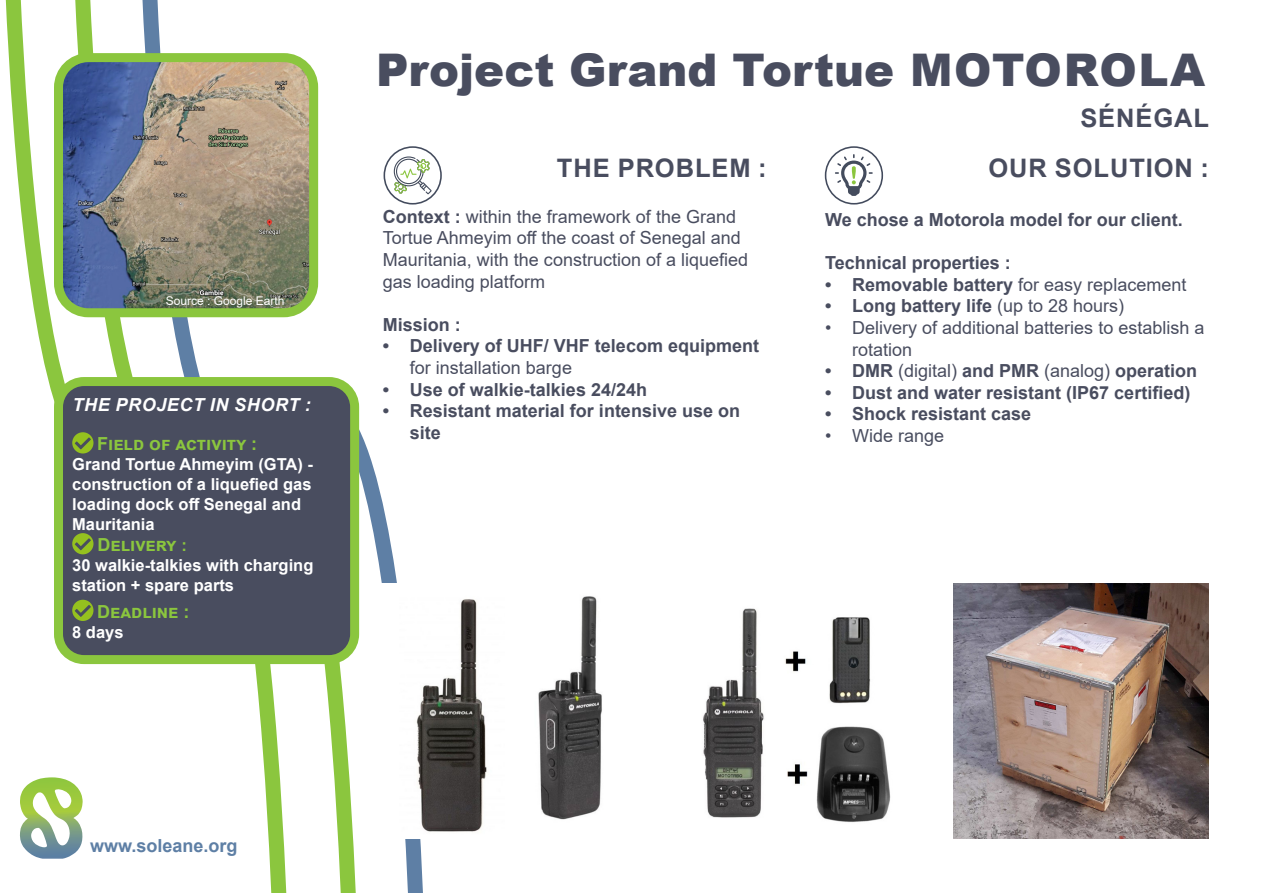
<style>
.page{position:relative;width:1263px;height:893px;background:#fff}
.page>*{position:absolute;margin:0;border:0;box-sizing:border-box;transform-origin:0 0}
.t1{font:900 45px "Arial";color:#494d5f}
.t2{font:700 25.5px "Arial";letter-spacing:.035em;color:#494d5f}
.t3{font:700 18px/21.6px "Arial";color:#494d5f}
.t4{font:18px/21.6px "Arial";color:#494d5f}
.t5{font:700 18px "Arial";color:#8bc63e}
.titre_rubrique{font:italic 700 18px "Arial";letter-spacing:.035em;color:#fff}
.t6{font:700 18px "Arial";color:#5e7fa5}
.t7{font:700 16.5px/19.8px "Arial";color:#fff}
.t8{font:12px "Arial";color:#fff}
.s1{font-size:16.5px}
.s2{font-weight:700}
.s3{font-weight:400}
</style>
<div class="page">
<svg style="left:5px;top:0;width:57px;height:400px"></svg>
<svg style="left:62px;top:0;width:67px;height:665px"></svg>
<svg style="left:129px;top:0;width:307px;height:893px"></svg>
<svg style="left:20px;top:777px;width:63px;height:82px"></svg>
<img style="left:58px;top:58px;width:256px;height:255px">
<div style="left:54px;top:53px;width:264px;height:264px;border:9px solid #8bc63e;border-radius:30px"></div>
<div style="left:58px;top:382px;width:297px;height:278px;background:#494d5f;border-radius:26px"></div>
<div style="left:54px;top:377px;width:305px;height:287px;border:9px solid #8bc63e;border-radius:26px"></div>
<svg style="left:72px;top:432px;width:21px;height:21px"></svg>
<svg style="left:72px;top:533px;width:21px;height:21px"></svg>
<svg style="left:72px;top:600px;width:21px;height:21px"></svg>
<div style="left:383px;top:210px;width:384px;height:266px;background:#fff"></div>
<svg style="left:384px;top:147px;width:57px;height:57px"></svg>
<div style="left:383px;top:146px;width:59px;height:59px;border:2px solid #434b5d;border-radius:50%"></div>
<svg style="left:394px;top:156px;width:38px;height:38px"></svg>
<svg style="left:825px;top:147px;width:57px;height:57px"></svg>
<div style="left:825px;top:146px;width:58px;height:59px;border:2px solid #434b5d;border-radius:50%"></div>
<svg style="left:835px;top:154px;width:38px;height:42px"></svg>
<div style="left:381px;top:584px;width:132px;height:255px;background:#fff"></div>
<img style="left:416px;top:599px;width:71px;height:233px">
<img style="left:703px;top:608px;width:188px;height:214px">
<img style="left:954px;top:584px;width:255px;height:255px">
<img style="left:538px;top:596px;width:64px;height:224px">
<p class="t8" style="left:166px;top:293px;width:120px">Source : Google Earth</p>
<p class="titre_rubrique" style="left:73px;top:392px;width:240px">THE PROJECT IN SHORT :</p>
<p class="t5" style="left:97px;top:431px;width:161px">Field of activity :</p>
<p class="t7" style="left:72px;top:455px;width:242px">Grand Tortue Ahmeyim (GTA) - construction of a liquefied gas loading dock off Senegal and<br>Mauritania</p>
<p class="t5" style="left:98px;top:532px;width:91px">Delivery <span class="s1">:</span></p>
<p class="t7" style="left:72px;top:555px;width:243px">30 walkie-talkies with charging station + spare parts</p>
<p class="t5" style="left:97px;top:599px;width:94px">Deadline :</p>
<p class="t7" style="left:72px;top:622px;width:53px">8 days</p>
<p class="t1" style="left:376px;top:37px;width:830px">Project Grand Tortue MOTOROLA</p>
<p class="t2" style="left:1080px;top:100px;width:130px">SÉNÉGAL</p>
<p class="t2" style="left:988px;top:150px;width:222px">OUR SOLUTION :</p>
<p class="t2" style="left:557px;top:150px;width:211px">THE PROBLEM :</p>
<p class="t4" style="left:383px;top:205px;width:367px"><span class="s2">Context :</span> within the framework of the Grand Tortue Ahmeyim off the coast of Senegal and Mauritania, with the construction of a liquefied gas loading platform</p>
<p class="t3" style="left:383px;top:314px;width:80px">Mission :</p>
<p class="t3" style="left:410px;top:335px;width:351px;text-indent:-27px">• Delivery of UHF/ VHF telecom equipment <span class="s3">for installation barge</span></p>
<p class="t3" style="left:383px;top:379px;width:266px">• Use of walkie-talkies 24/24h</p>
<p class="t3" style="left:410px;top:400px;width:332px;text-indent:-27px">• Resistant material for intensive use on site</p>
<p class="t3" style="left:825px;top:209px;width:359px">We chose a Motorola model for our client.</p>
<p class="t3" style="left:825px;top:252px;width:187px">Technical properties :</p>
<p class="t4" style="left:825px;top:274px;width:363px"><span class="s2">• Removable battery</span> for easy replacement</p>
<p class="t3" style="left:825px;top:295px;width:301px">• Long battery life <span class="s3">(up to 28 hours)</span></p>
<p class="t4" style="left:852px;top:317px;width:354px;text-indent:-27px">• Delivery of additional batteries to establish a rotation</p>
<p class="t3" style="left:825px;top:360px;width:374px">• DMR <span class="s3">(digital)</span> and PMR <span class="s3">(analog)</span> operation</p>
<p class="t3" style="left:825px;top:382px;width:367px">• Dust and water resistant (IP67 certified)</p>
<p class="t3" style="left:825px;top:403px;width:208px">• Shock resistant case</p>
<p class="t4" style="left:825px;top:425px;width:121px">• Wide range</p>
<p class="t6" style="left:90px;top:833px;width:149px">www.soleane.org</p>
</div>
